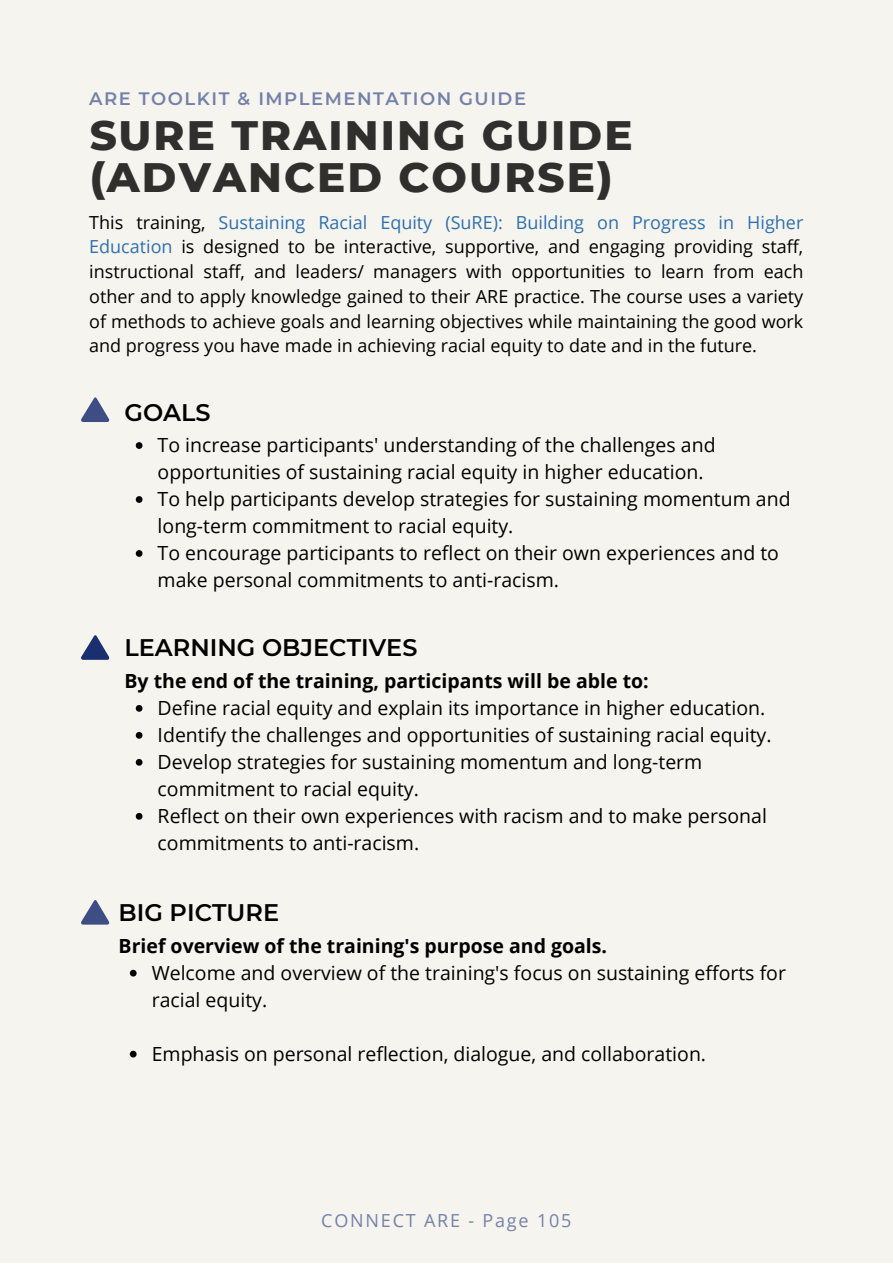
<style>
.page{position:relative;width:893px;height:1264px;background:#fff}
.page>*{position:absolute;margin:0;border:0;box-sizing:border-box;transform-origin:0 0}
.t1{font:800 42px/41.5px "Montserrat";letter-spacing:.05em;color:#010101}
.t2{font:600 24px "Montserrat";color:#010101}
.t3{font:19.5px/27px "Open Sans";color:#010101}
.t4{font:700 19.5px "Open Sans";color:#010101}
.t5{font:18px/24.8px "Open Sans";color:#000;text-align:justify}
.t6{font:600 18px "Montserrat";letter-spacing:.085em;color:#7481a9}
.t7{font:18px "Open Sans";letter-spacing:.1em;color:#7481a9}
.s1{color:#2f70ad}
</style>
<div class="page">
<div style="left:0;top:0;width:892px;height:1262px;background:#f6f4ef"></div>
<svg style="left:81px;top:397px;width:29px;height:25px"></svg>
<svg style="left:81px;top:900px;width:29px;height:24px"></svg>
<svg style="left:81px;top:635px;width:29px;height:25px"></svg>
<svg style="left:136px;top:442px;width:6px;height:7px"></svg>
<svg style="left:136px;top:496px;width:6px;height:7px"></svg>
<svg style="left:136px;top:550px;width:6px;height:7px"></svg>
<svg style="left:136px;top:705px;width:6px;height:6px"></svg>
<svg style="left:136px;top:732px;width:6px;height:6px"></svg>
<svg style="left:136px;top:759px;width:6px;height:6px"></svg>
<svg style="left:136px;top:813px;width:6px;height:6px"></svg>
<svg style="left:130px;top:969px;width:7px;height:7px"></svg>
<svg style="left:130px;top:1050px;width:7px;height:7px"></svg>
<p class="t6" style="left:89px;top:87px;width:438px">ARE TOOLKIT &amp; IMPLEMENTATION GUIDE</p>
<h1 class="t1" style="left:89px;top:114px;width:544px">SURE TRAINING GUIDE (ADVANCED COURSE)</h1>
<p class="t5" style="left:89px;top:209px;width:715px">This training, <span class="s1">Sustaining Racial Equity (SuRE): Building on Progress in Higher Education</span> is designed to be interactive, supportive, and engaging providing staff, instructional staff, and leaders/ managers with opportunities to learn from each other and to apply knowledge gained to their ARE practice. The course uses a variety of methods to achieve goals and learning objectives while maintaining the good work and progress you have made in achieving racial equity to date and in the future.</p>
<p class="t2" style="left:124px;top:397px;width:88px">GOALS</p>
<p class="t3" style="left:158px;top:431px;width:559px">To increase participants' understanding of the challenges and opportunities of sustaining racial equity in higher education.</p>
<p class="t3" style="left:158px;top:485px;width:634px">To help participants develop strategies for sustaining momentum and long-term commitment to racial equity.</p>
<p class="t3" style="left:158px;top:539px;width:622px">To encourage participants to reflect on their own experiences and to make personal commitments to anti-racism.</p>
<p class="t2" style="left:124px;top:633px;width:294px">LEARNING OBJECTIVES</p>
<p class="t4" style="left:124px;top:667px;width:526px">By the end of the training, participants will be able to:</p>
<p class="t3" style="left:158px;top:694px;width:609px">Define racial equity and explain its importance in higher education.</p>
<p class="t3" style="left:158px;top:721px;width:615px">Identify the challenges and opportunities of sustaining racial equity.</p>
<p class="t3" style="left:158px;top:748px;width:546px">Develop strategies for sustaining momentum and long-term commitment to racial equity.</p>
<p class="t3" style="left:158px;top:802px;width:610px">Reflect on their own experiences with racism and to make personal commitments to anti-racism.</p>
<p class="t2" style="left:119px;top:897px;width:162px">BIG PICTURE</p>
<p class="t4" style="left:119px;top:932px;width:490px">Brief overview of the training's purpose and goals.</p>
<p class="t3" style="left:152px;top:958px;width:635px">Welcome and overview of the training's focus on sustaining efforts for racial equity.</p>
<p class="t3" style="left:152px;top:1039px;width:556px">Emphasis on personal reflection, dialogue, and collaboration.</p>
<p class="t7" style="left:321px;top:1207px;width:252px">CONNECT ARE - Page 105</p>
</div>
